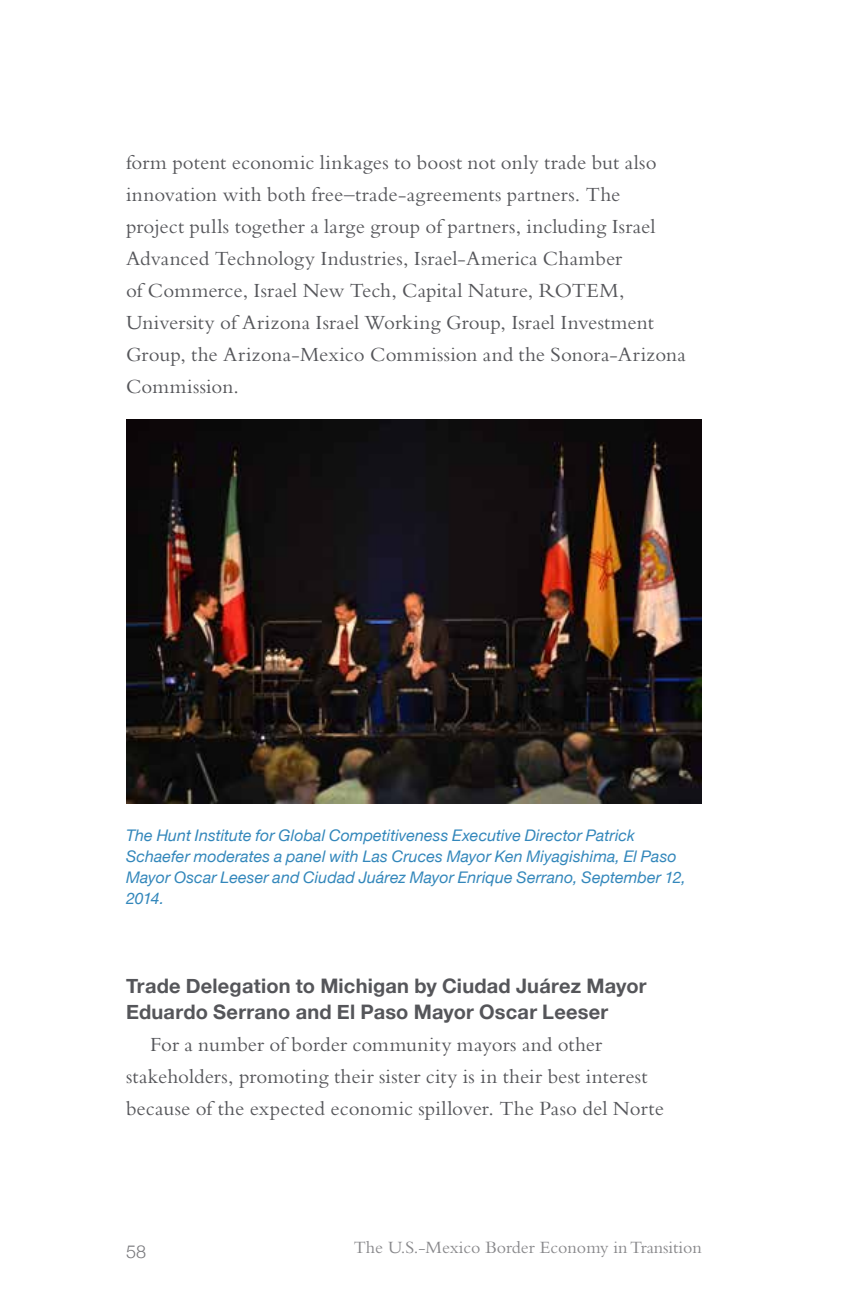
<style>
.page{position:relative;width:864px;height:1296px;background:#fff}
.page>*{position:absolute;margin:0;border:0;box-sizing:border-box;transform-origin:0 0}
.t1{font:21px/32px "Bembo";letter-spacing:.005em;color:#55565a}
.t2{font:700 20px/26px "Helvetica Neue";letter-spacing:.01em;color:#55565a}
.t3{font:18px "Bembo";color:#88888b}
.t4{font:300 18px "Helvetica Neue";color:#77777b}
.t5{font:italic 16px/20.8px "Helvetica Neue";letter-spacing:.005em;color:#3387bb}
</style>
<div class="page">
<img style="left:126px;top:419px;width:576px;height:384px">
<p class="t1" style="left:126px;top:146px;width:561px">form potent economic linkages to boost not only trade but also innovation with both free–trade-agreements partners. The<br>project pulls together a large group of partners, including Israel Advanced Technology Industries, Israel-America Chamber<br>of Commerce, Israel New Tech, Capital Nature, ROTEM, University of Arizona Israel Working Group, Israel Investment Group, the Arizona-Mexico Commission and the Sonora-Arizona Commission.</p>
<p class="t5" style="left:126px;top:826px;width:562px">The Hunt Institute for Global Competitiveness Executive Director Patrick Schaefer moderates a panel with Las Cruces Mayor Ken Miyagishima, El Paso Mayor Oscar Leeser and Ciudad Juárez Mayor Enrique Serrano, September 12, 2014.</p>
<p class="t2" style="left:126px;top:973px;width:522px">Trade Delegation to Michigan by Ciudad Juárez Mayor<br>Eduardo Serrano and El Paso Mayor Oscar Leeser</p>
<p class="t1" style="left:126px;top:1028px;width:539px;text-indent:24px">For a number of border community mayors and other stakeholders, promoting their sister city is in their best interest because of the expected economic spillover. The Paso del Norte</p>
<p class="t4" style="left:126px;top:1237px;width:22px">58</p>
<p class="t3" style="left:354px;top:1237px;width:350px">The U.S.-Mexico Border Economy in Transition</p>
</div>
